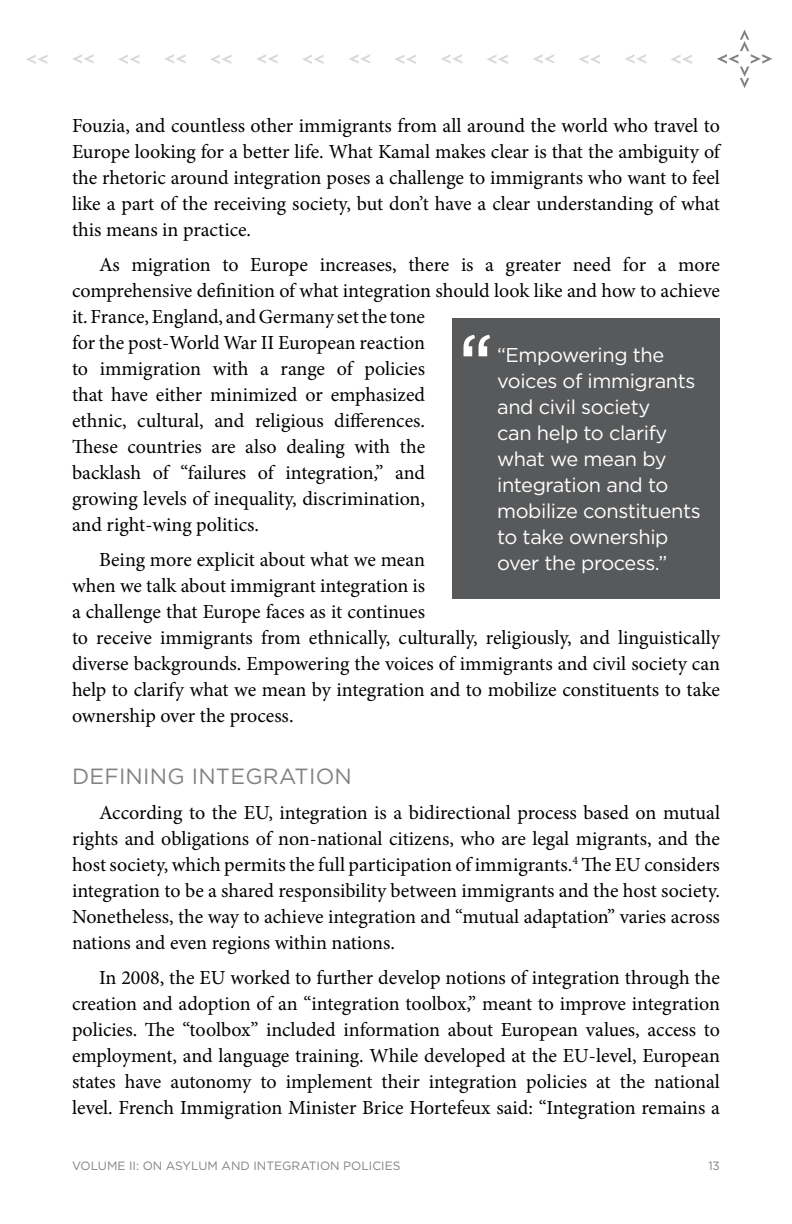
<style>
.page{position:relative;width:792px;height:1224px;background:#fff}
.page>*{position:absolute;margin:0;border:0;box-sizing:border-box;transform-origin:0 0}
.t1{font:22px "Gotham";color:#808285}
.t2{font:20px/26px "Minion Pro";color:#000;text-align:justify}
.t3{font:20px/26px "Gotham";letter-spacing:-.02em;color:#fff}
.t4{font:12px "Gotham";color:#808285}
</style>
<div class="page">
<svg style="left:717px;top:30px;width:55px;height:58px"></svg>
<svg style="left:625px;top:54px;width:21px;height:10px"></svg>
<svg style="left:671px;top:55px;width:21px;height:9px"></svg>
<svg style="left:533px;top:54px;width:21px;height:10px"></svg>
<svg style="left:579px;top:55px;width:21px;height:9px"></svg>
<svg style="left:441px;top:54px;width:21px;height:10px"></svg>
<svg style="left:487px;top:55px;width:21px;height:9px"></svg>
<svg style="left:349px;top:54px;width:21px;height:10px"></svg>
<svg style="left:395px;top:55px;width:21px;height:9px"></svg>
<svg style="left:256px;top:54px;width:22px;height:10px"></svg>
<svg style="left:302px;top:55px;width:22px;height:9px"></svg>
<svg style="left:164px;top:54px;width:22px;height:10px"></svg>
<svg style="left:210px;top:55px;width:21px;height:9px"></svg>
<svg style="left:72px;top:54px;width:22px;height:10px"></svg>
<svg style="left:118px;top:55px;width:21px;height:9px"></svg>
<svg style="left:26px;top:55px;width:21px;height:9px"></svg>
<div style="left:452px;top:319px;width:268px;height:280px;background:#58595b"></div>
<svg style="left:464px;top:335px;width:26px;height:21px"></svg>
<p class="t2" style="left:72px;top:112px;width:650px">Fouzia, and countless other immigrants from all around the world who travel to Europe looking for a better life. What Kamal makes clear is that the ambiguity of the rhetoric around integration poses a challenge to immigrants who want to feel like a part of the receiving society, but don’t have a clear understanding of what this means in practice.</p>
<p class="t2" style="left:72px;top:251px;width:650px;text-align:left;text-indent:27px">As migration to Europe increases, there is a greater need for a more comprehensive definition of what integration should look like and how to achieve it. France, England, and Germany set the tone<br>for the post-World War II European reaction<br>to immigration with a range of policies<br>that have either minimized or emphasized<br>ethnic, cultural, and religious differences.<br>These countries are also dealing with the<br>backlash of “failures of integration,” and<br>growing levels of inequality, discrimination,<br>and right-wing politics.</p>
<p class="t2" style="left:72px;top:546px;width:650px;text-align:left;text-indent:27px">Being more explicit about what we mean<br>when we talk about immigrant integration is<br>a challenge that Europe faces as it continues<br>to receive immigrants from ethnically, culturally, religiously, and linguistically diverse backgrounds. Empowering the voices of immigrants and civil society can help to clarify what we mean by integration and to mobilize constituents to take ownership over the process.</p>
<p class="t3" style="left:497px;top:342px;width:205px">“Empowering the voices of immigrants and civil society<br>can help to clarify what we mean by integration and to mobilize constituents to take ownership over the process.”</p>
<p class="t1" style="left:72px;top:764px;width:61px">Defining</p>
<p class="t1" style="left:192px;top:764px;width:22px">Integrati</p>
<p class="t1" style="left:316px;top:764px;width:33px">on</p>
<p class="t2" style="left:72px;top:799px;width:650px;text-indent:27px">According to the EU, integration is a bidirectional process based on mutual rights and obligations of non-national citizens, who are legal migrants, and the host society, which permits the full participation of immigrants.<sup>4</sup> The EU considers integration to be a shared responsibility between immigrants and the host society.<br>Nonetheless, the way to achieve integration and “mutual adaptation” varies across nations and even regions within nations.</p>
<p class="t2" style="left:72px;top:964px;width:650px;text-indent:27px">In 2008, the EU worked to further develop notions of integration through the creation and adoption of an “integration toolbox,” meant to improve integration policies. The “toolbox” included information about European values, access to employment, and language training. While developed at the EU-level, European states have autonomy to implement their integration policies at the national level. French Immigration Minister Brice Hortefeux said: “Integration remains a</p>
<p class="t4" style="left:72px;top:1159px;width:330px">Volume II: On Asylum and Integration Polici es</p>
<p class="t4" style="left:708px;top:1159px;width:13px">13</p>
</div>
